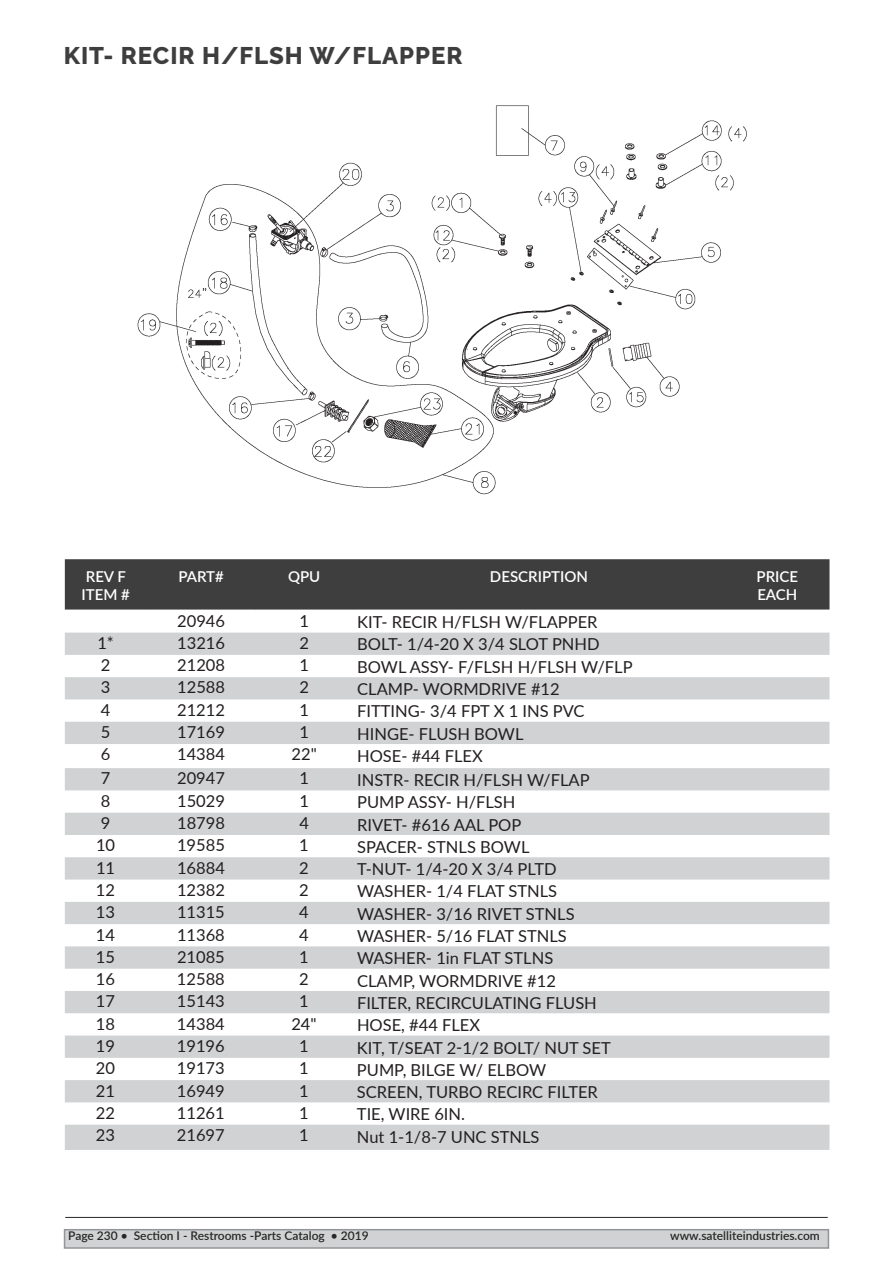
<style>
.page{position:relative;width:893px;height:1263px;background:#fff}
.page>*{position:absolute;margin:0;border:0;box-sizing:border-box;transform-origin:0 0}
.t1{font:800 24px "Raleway";letter-spacing:.04em;color:#3e3e3f}
.t2{font:16.5px "Lato";color:#231f20}
.t3{font:600 15px/18px "Lato";color:#fff}
.t4{font:600 12px "Lato";color:#262825}
</style>
<div class="page">
<div style="left:65px;top:559px;width:764px;height:50px;background:#3e3e3f"></div>
<svg style="left:65px;top:633px;width:764px;height:517px;fill:#d1d2d4"></svg>
<div style="left:65px;top:1230px;width:763px;height:18px;background:#d1d2d4"></div>
<hr style="left:65px;top:1217px;width:763px;height:1px;background:#262825">
<div style="left:64px;top:1229px;width:765px;height:20px;border:2px solid #939598"></div>
<img style="left:137px;top:105px;width:610px;height:390px">
<h1 class="t1" style="left:64px;top:42px;width:400px">KIT- RECIR H/FLSH W/FLAPPER</h1>
<p class="t3" style="left:82px;top:567px;width:50px">REV F<br>ITEM #</p>
<p class="t3" style="left:178px;top:567px;width:47px">PART#</p>
<p class="t3" style="left:288px;top:567px;width:34px">QPU</p>
<p class="t3" style="left:490px;top:567px;width:99px">DESCRIPTION</p>
<p class="t3" style="left:757px;top:567px;width:43px">PRICE<br>EACH</p>
<p class="t2" style="left:177px;top:609px;width:49px">20946</p>
<p class="t2" style="left:299px;top:609px;width:11px">1</p>
<p class="t2" style="left:357px;top:610px;width:242px">KIT- RECIR H/FLSH W/FLAPPER</p>
<p class="t2" style="left:97px;top:631px;width:18px">1*</p>
<p class="t2" style="left:177px;top:631px;width:49px">13216</p>
<p class="t2" style="left:299px;top:631px;width:11px">2</p>
<p class="t2" style="left:357px;top:633px;width:244px">BOLT- 1/4-20 X 3/4 SLOT PNHD</p>
<p class="t2" style="left:101px;top:653px;width:11px">2</p>
<p class="t2" style="left:177px;top:653px;width:49px">21208</p>
<p class="t2" style="left:299px;top:653px;width:11px">1</p>
<p class="t2" style="left:357px;top:655px;width:277px">BOWL ASSY- F/FLSH H/FLSH W/FLP</p>
<p class="t2" style="left:101px;top:676px;width:11px">3</p>
<p class="t2" style="left:177px;top:676px;width:49px">12588</p>
<p class="t2" style="left:299px;top:676px;width:11px">2</p>
<p class="t2" style="left:357px;top:677px;width:204px">CLAMP- WORMDRIVE #12</p>
<p class="t2" style="left:101px;top:698px;width:11px">4</p>
<p class="t2" style="left:177px;top:698px;width:49px">21212</p>
<p class="t2" style="left:299px;top:698px;width:11px">1</p>
<p class="t2" style="left:357px;top:699px;width:229px">FITTING- 3/4 FPT X 1 INS PVC</p>
<p class="t2" style="left:101px;top:720px;width:11px">5</p>
<p class="t2" style="left:177px;top:720px;width:49px">17169</p>
<p class="t2" style="left:299px;top:720px;width:11px">1</p>
<p class="t2" style="left:357px;top:722px;width:168px">HINGE- FLUSH BOWL</p>
<p class="t2" style="left:101px;top:742px;width:11px">6</p>
<p class="t2" style="left:177px;top:742px;width:49px">14384</p>
<p class="t2" style="left:292px;top:742px;width:27px">22"</p>
<p class="t2" style="left:357px;top:744px;width:127px">HOSE- #44 FLEX</p>
<p class="t2" style="left:101px;top:767px;width:11px">7</p>
<p class="t2" style="left:177px;top:767px;width:49px">20947</p>
<p class="t2" style="left:299px;top:767px;width:11px">1</p>
<p class="t2" style="left:357px;top:768px;width:234px">INSTR- RECIR H/FLSH W/FLAP</p>
<p class="t2" style="left:101px;top:789px;width:11px">8</p>
<p class="t2" style="left:177px;top:789px;width:49px">15029</p>
<p class="t2" style="left:299px;top:789px;width:11px">1</p>
<p class="t2" style="left:357px;top:790px;width:160px">PUMP ASSY- H/FLSH</p>
<p class="t2" style="left:101px;top:811px;width:11px">9</p>
<p class="t2" style="left:177px;top:811px;width:49px">18798</p>
<p class="t2" style="left:299px;top:811px;width:11px">4</p>
<p class="t2" style="left:357px;top:813px;width:166px">RIVET- #616 AAL POP</p>
<p class="t2" style="left:96px;top:833px;width:21px">10</p>
<p class="t2" style="left:177px;top:833px;width:49px">19585</p>
<p class="t2" style="left:299px;top:833px;width:11px">1</p>
<p class="t2" style="left:357px;top:835px;width:174px">SPACER- STNLS BOWL</p>
<p class="t2" style="left:96px;top:856px;width:21px">11</p>
<p class="t2" style="left:177px;top:856px;width:49px">16884</p>
<p class="t2" style="left:299px;top:856px;width:11px">2</p>
<p class="t2" style="left:357px;top:857px;width:201px">T-NUT- 1/4-20 X 3/4 PLTD</p>
<p class="t2" style="left:96px;top:878px;width:21px">12</p>
<p class="t2" style="left:177px;top:878px;width:49px">12382</p>
<p class="t2" style="left:299px;top:878px;width:11px">2</p>
<p class="t2" style="left:357px;top:880px;width:202px">WASHER- 1/4 FLAT STNLS</p>
<p class="t2" style="left:96px;top:900px;width:21px">13</p>
<p class="t2" style="left:177px;top:900px;width:49px">11315</p>
<p class="t2" style="left:299px;top:900px;width:11px">4</p>
<p class="t2" style="left:357px;top:902px;width:219px">WASHER- 3/16 RIVET STNLS</p>
<p class="t2" style="left:96px;top:923px;width:21px">14</p>
<p class="t2" style="left:177px;top:923px;width:49px">11368</p>
<p class="t2" style="left:299px;top:923px;width:11px">4</p>
<p class="t2" style="left:357px;top:924px;width:211px">WASHER- 5/16 FLAT STNLS</p>
<p class="t2" style="left:96px;top:945px;width:21px">15</p>
<p class="t2" style="left:177px;top:945px;width:49px">21085</p>
<p class="t2" style="left:299px;top:945px;width:11px">1</p>
<p class="t2" style="left:357px;top:946px;width:198px">WASHER- 1in FLAT STLNS</p>
<p class="t2" style="left:96px;top:967px;width:21px">16</p>
<p class="t2" style="left:177px;top:967px;width:49px">12588</p>
<p class="t2" style="left:299px;top:967px;width:11px">2</p>
<p class="t2" style="left:357px;top:969px;width:200px">CLAMP, WORMDRIVE #12</p>
<p class="t2" style="left:96px;top:989px;width:21px">17</p>
<p class="t2" style="left:177px;top:989px;width:49px">15143</p>
<p class="t2" style="left:299px;top:989px;width:11px">1</p>
<p class="t2" style="left:357px;top:991px;width:241px">FILTER, RECIRCULATING FLUSH</p>
<p class="t2" style="left:96px;top:1012px;width:21px">18</p>
<p class="t2" style="left:177px;top:1012px;width:49px">14384</p>
<p class="t2" style="left:291px;top:1012px;width:27px">24"</p>
<p class="t2" style="left:357px;top:1013px;width:125px">HOSE, #44 FLEX</p>
<p class="t2" style="left:96px;top:1034px;width:21px">19</p>
<p class="t2" style="left:177px;top:1034px;width:49px">19196</p>
<p class="t2" style="left:299px;top:1034px;width:11px">1</p>
<p class="t2" style="left:357px;top:1036px;width:255px">KIT, T/SEAT 2-1/2 BOLT/ NUT SET</p>
<p class="t2" style="left:96px;top:1056px;width:21px">20</p>
<p class="t2" style="left:177px;top:1056px;width:49px">19173</p>
<p class="t2" style="left:299px;top:1056px;width:11px">1</p>
<p class="t2" style="left:357px;top:1058px;width:191px">PUMP, BILGE W/ ELBOW</p>
<p class="t2" style="left:96px;top:1079px;width:21px">21</p>
<p class="t2" style="left:177px;top:1079px;width:49px">16949</p>
<p class="t2" style="left:299px;top:1079px;width:11px">1</p>
<p class="t2" style="left:357px;top:1080px;width:242px">SCREEN, TURBO RECIRC FILTER</p>
<p class="t2" style="left:96px;top:1101px;width:21px">22</p>
<p class="t2" style="left:177px;top:1101px;width:49px">11261</p>
<p class="t2" style="left:299px;top:1101px;width:11px">1</p>
<p class="t2" style="left:357px;top:1102px;width:110px">TIE, WIRE 6IN.</p>
<p class="t2" style="left:96px;top:1123px;width:21px">23</p>
<p class="t2" style="left:177px;top:1123px;width:49px">21697</p>
<p class="t2" style="left:299px;top:1123px;width:11px">1</p>
<p class="t2" style="left:357px;top:1125px;width:184px">Nut 1-1/8-7 UNC STNLS</p>
<p class="t4" style="left:68px;top:1227px;width:302px">Page 230 • Section I - Restrooms -Parts Catalog • 2019</p>
<p class="t4" style="left:670px;top:1227px;width:151px">www.satelliteindustries.com</p>
</div>
